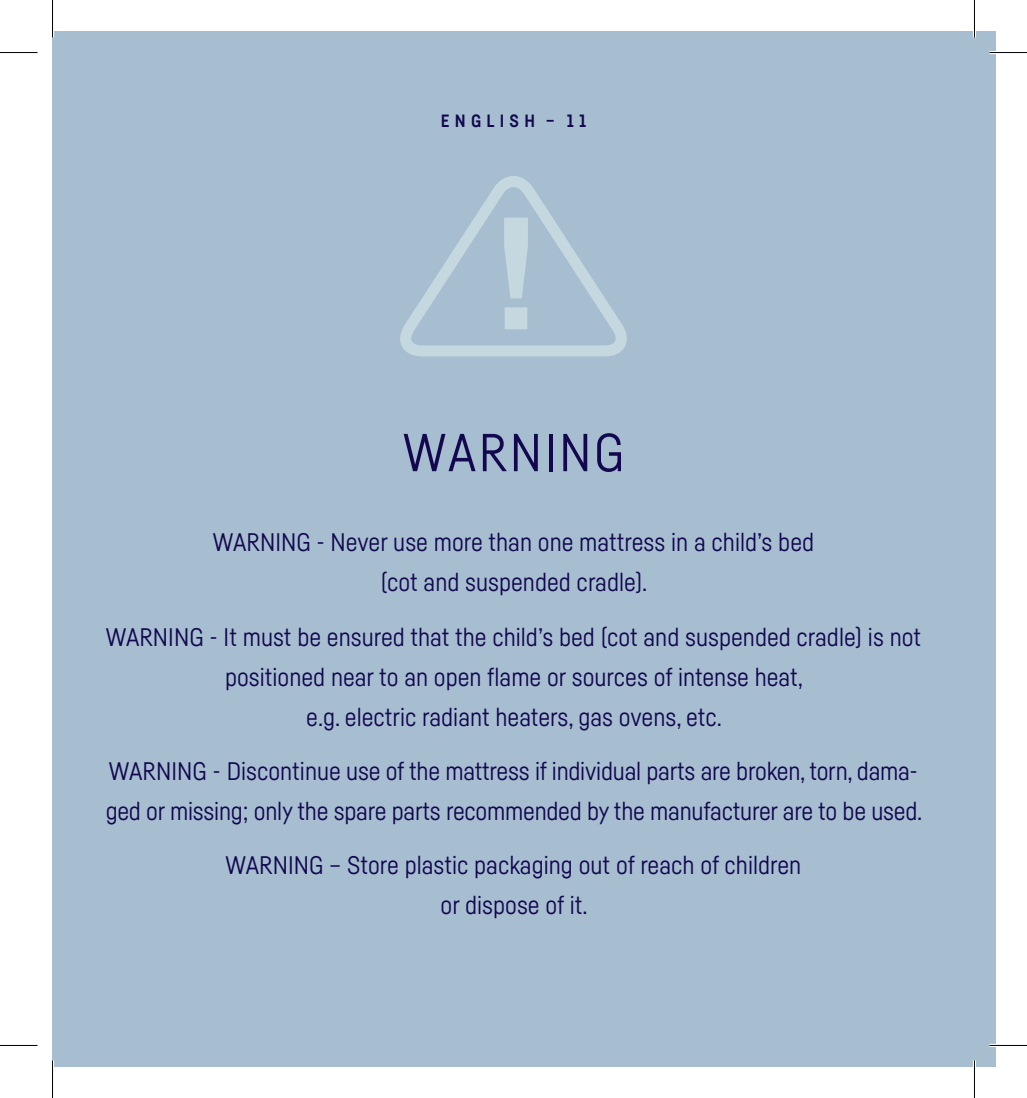
<style>
.page{position:relative;width:1027px;height:1098px;background:#fff}
.page>*{position:absolute;margin:0;border:0;box-sizing:border-box;transform-origin:0 0}
.t1{font:700 155.5px "Helvetica";color:#c5d8e0}
.t2{font:52.5px "Fabrikat";letter-spacing:.05em;color:#130850}
.t3{font:25px/40px "Fabrikat";color:#130850;text-align:center}
.t4{font:700 17.5px "Fabrikat";letter-spacing:.3em;color:#130850}
</style>
<div class="page">
<div style="left:52px;top:31px;width:943px;height:1035px;background:#a7bed1"></div>
<svg style="left:400px;top:176px;width:227px;height:181px"></svg>
<hr style="left:989px;top:51px;width:37px;height:3px;background:#fff">
<hr style="left:989px;top:1043px;width:37px;height:3px;background:#fff">
<hr style="left:51px;top:0;width:3px;height:37px;background:#fff">
<hr style="left:51px;top:1060px;width:3px;height:37px;background:#fff">
<hr style="left:972px;top:0;width:3px;height:37px;background:#fff">
<hr style="left:972px;top:1060px;width:3px;height:37px;background:#fff">
<hr style="left:0;top:52px;width:38px;height:1px;background:#000">
<hr style="left:989px;top:52px;width:37px;height:1px;background:#000">
<hr style="left:0;top:1044px;width:38px;height:1px;background:#000">
<hr style="left:989px;top:1044px;width:37px;height:1px;background:#000">
<hr style="left:52px;top:0;width:1px;height:37px;background:#000">
<hr style="left:52px;top:1060px;width:1px;height:37px;background:#000">
<hr style="left:973px;top:0;width:1px;height:37px;background:#000">
<hr style="left:973px;top:1060px;width:1px;height:37px;background:#000">
<p class="t4" style="left:440px;top:110px;width:147px">ENGLISH – 11</p>
<h1 class="t1" style="left:487px;top:179px;width:53px">!</h1>
<h2 class="t2" style="left:403px;top:421px;width:223px">WARNING</h2>
<p class="t3" style="left:213px;top:521px;width:602px">WARNING - Never use more than one mattress in a child’s bed (cot and suspended cradle).</p>
<p class="t3" style="left:106px;top:615px;width:816px">WARNING - It must be ensured that the child’s bed (cot and suspended cradle) is not positioned near to an open flame or sources of intense heat,<br>e.g. electric radiant heaters, gas ovens, etc.</p>
<p class="t3" style="left:106px;top:750px;width:818px;text-align:left">WARNING - Discontinue use of the mattress if individual parts are broken, torn, dama&shy;ged or missing; only the spare parts recommended by the manufacturer are to be used.</p>
<p class="t3" style="left:225px;top:844px;width:577px">WARNING – Store plastic packaging out of reach of children or dispose of it.</p>
</div>
